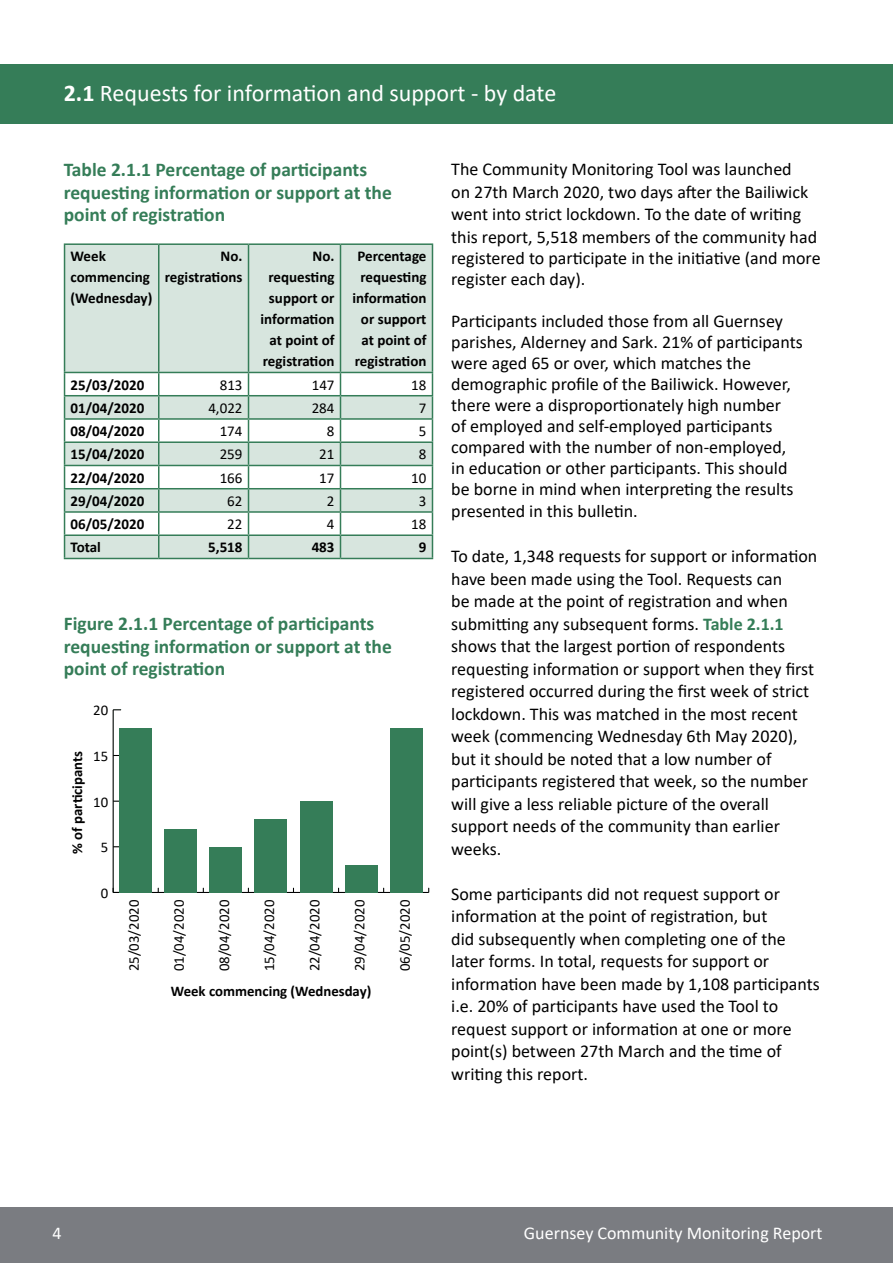
<style>
.page{position:relative;width:893px;height:1263px;background:#fff}
.page>*{position:absolute;margin:0;border:0;box-sizing:border-box;transform-origin:0 0}
.t1{font:24px "Calibri";color:#fff}
.t2{font:700 19.5px/22.5px "Calibri";color:#357d58}
.t3{font:18px/22.5px "Calibri";color:#000}
.t4{font:18px "Calibri";color:#fff}
.t5{font:700 15px/21px "Calibri";color:#000;text-align:right}
.t6{font:15px "Calibri";color:#000}
.t7{font:14.85px "Calibri";color:#000}
.t8{font:700 14.85px "Calibri";color:#000}
.s1{font-weight:700}
.s2{font-weight:700;color:#357d58}
</style>
<div class="page">
<div style="left:0;top:1208px;width:893px;height:55px;background:#7a7c81"></div>
<div style="left:0;top:64px;width:893px;height:59px;background:#357d58"></div>
<svg style="left:65px;top:245px;width:367px;height:313px;background:#d1e1d9"></svg>
<svg style="left:65px;top:373px;width:367px;height:161px"></svg>
<hr style="left:64px;top:243px;width:95px;height:2px;background:#357d58">
<hr style="left:64px;top:245px;width:1px;height:127px;background:#357d58">
<hr style="left:159px;top:243px;width:89px;height:2px;background:#357d58">
<hr style="left:158px;top:245px;width:1px;height:127px;background:#357d58">
<hr style="left:248px;top:243px;width:92px;height:2px;background:#357d58">
<hr style="left:248px;top:245px;width:1px;height:127px;background:#357d58">
<hr style="left:340px;top:243px;width:93px;height:2px;background:#357d58">
<hr style="left:340px;top:245px;width:1px;height:127px;background:#357d58">
<hr style="left:432px;top:245px;width:1px;height:127px;background:#357d58">
<hr style="left:64px;top:372px;width:95px;height:1px;background:#357d58">
<hr style="left:159px;top:372px;width:89px;height:1px;background:#357d58">
<hr style="left:248px;top:372px;width:92px;height:1px;background:#357d58">
<hr style="left:340px;top:372px;width:93px;height:1px;background:#357d58">
<hr style="left:64px;top:395px;width:95px;height:1px;background:#357d58">
<hr style="left:159px;top:395px;width:89px;height:1px;background:#357d58">
<hr style="left:248px;top:395px;width:92px;height:1px;background:#357d58">
<hr style="left:340px;top:395px;width:93px;height:1px;background:#357d58">
<hr style="left:64px;top:418px;width:95px;height:2px;background:#357d58">
<hr style="left:159px;top:418px;width:89px;height:2px;background:#357d58">
<hr style="left:248px;top:418px;width:92px;height:2px;background:#357d58">
<hr style="left:340px;top:418px;width:93px;height:2px;background:#357d58">
<hr style="left:64px;top:441px;width:95px;height:2px;background:#357d58">
<hr style="left:159px;top:441px;width:89px;height:2px;background:#357d58">
<hr style="left:248px;top:441px;width:92px;height:2px;background:#357d58">
<hr style="left:340px;top:441px;width:93px;height:2px;background:#357d58">
<hr style="left:64px;top:465px;width:95px;height:1px;background:#357d58">
<hr style="left:159px;top:465px;width:89px;height:1px;background:#357d58">
<hr style="left:248px;top:465px;width:92px;height:1px;background:#357d58">
<hr style="left:340px;top:465px;width:93px;height:1px;background:#357d58">
<hr style="left:64px;top:488px;width:95px;height:1px;background:#357d58">
<hr style="left:159px;top:488px;width:89px;height:1px;background:#357d58">
<hr style="left:248px;top:488px;width:92px;height:1px;background:#357d58">
<hr style="left:340px;top:488px;width:93px;height:1px;background:#357d58">
<hr style="left:64px;top:511px;width:95px;height:2px;background:#357d58">
<hr style="left:159px;top:511px;width:89px;height:2px;background:#357d58">
<hr style="left:248px;top:511px;width:92px;height:2px;background:#357d58">
<hr style="left:340px;top:511px;width:93px;height:2px;background:#357d58">
<hr style="left:64px;top:534px;width:95px;height:2px;background:#357d58">
<svg style="left:64px;top:373px;width:1px;height:185px"></svg>
<hr style="left:159px;top:534px;width:89px;height:2px;background:#357d58">
<svg style="left:158px;top:373px;width:1px;height:185px"></svg>
<hr style="left:248px;top:534px;width:92px;height:2px;background:#357d58">
<svg style="left:248px;top:373px;width:1px;height:185px"></svg>
<hr style="left:340px;top:534px;width:93px;height:2px;background:#357d58">
<svg style="left:340px;top:373px;width:1px;height:185px"></svg>
<svg style="left:432px;top:373px;width:1px;height:185px"></svg>
<hr style="left:64px;top:558px;width:95px;height:1px;background:#357d58">
<hr style="left:159px;top:558px;width:89px;height:1px;background:#357d58">
<hr style="left:248px;top:558px;width:92px;height:1px;background:#357d58">
<hr style="left:340px;top:558px;width:93px;height:1px;background:#357d58">
<hr style="left:113px;top:892px;width:316px;height:1px;background:#000">
<hr style="left:113px;top:710px;width:1px;height:182px;background:#000">
<div style="left:119px;top:728px;width:33px;height:164px;background:#357d58"></div>
<div style="left:165px;top:828px;width:32px;height:64px;background:#357d58"></div>
<div style="left:210px;top:847px;width:32px;height:45px;background:#357d58"></div>
<div style="left:255px;top:819px;width:32px;height:73px;background:#357d58"></div>
<div style="left:300px;top:801px;width:32px;height:91px;background:#357d58"></div>
<div style="left:345px;top:865px;width:32px;height:27px;background:#357d58"></div>
<div style="left:390px;top:728px;width:32px;height:164px;background:#357d58"></div>
<h1 class="t1" style="left:64px;top:76px;width:494px"><span class="s1">2.1</span> Requests for information and support - by date</h1>
<p class="t2" style="left:64px;top:158px;width:330px">Table 2.1.1 Percentage of participants requesting information or support at the point of registration</p>
<p class="t5" style="left:71px;top:246px;width:83px;text-align:left">Week commencing (Wednesday)</p>
<p class="t5" style="left:165px;top:246px;width:79px">No. registrations</p>
<p class="t5" style="left:261px;top:246px;width:75px">No. requesting support or information at point of registration</p>
<p class="t5" style="left:353px;top:246px;width:75px;text-align:center">Percentage requesting information or support at point of registration</p>
<p class="t5" style="left:71px;top:374px;width:75px">25/03/2020</p>
<p class="t6" style="left:220px;top:374px;width:24px">813</p>
<p class="t6" style="left:312px;top:374px;width:24px">147</p>
<p class="t6" style="left:411px;top:374px;width:17px">18</p>
<p class="t5" style="left:71px;top:397px;width:75px">01/04/2020</p>
<p class="t6" style="left:208px;top:398px;width:36px">4,022</p>
<p class="t6" style="left:312px;top:398px;width:24px">284</p>
<p class="t6" style="left:419px;top:398px;width:9px">7</p>
<p class="t5" style="left:71px;top:421px;width:75px">08/04/2020</p>
<p class="t6" style="left:220px;top:421px;width:24px">174</p>
<p class="t6" style="left:327px;top:421px;width:9px">8</p>
<p class="t6" style="left:419px;top:421px;width:9px">5</p>
<p class="t5" style="left:71px;top:444px;width:75px">15/04/2020</p>
<p class="t6" style="left:220px;top:444px;width:24px">259</p>
<p class="t6" style="left:319px;top:444px;width:17px">21</p>
<p class="t6" style="left:419px;top:444px;width:9px">8</p>
<p class="t5" style="left:71px;top:467px;width:75px">22/04/2020</p>
<p class="t6" style="left:220px;top:467px;width:24px">166</p>
<p class="t6" style="left:319px;top:467px;width:17px">17</p>
<p class="t6" style="left:411px;top:467px;width:17px">10</p>
<p class="t5" style="left:71px;top:490px;width:75px">29/04/2020</p>
<p class="t6" style="left:227px;top:491px;width:17px">62</p>
<p class="t6" style="left:327px;top:491px;width:9px">2</p>
<p class="t6" style="left:419px;top:491px;width:9px">3</p>
<p class="t5" style="left:71px;top:514px;width:75px">06/05/2020</p>
<p class="t6" style="left:227px;top:514px;width:17px">22</p>
<p class="t6" style="left:327px;top:514px;width:9px">4</p>
<p class="t6" style="left:411px;top:514px;width:17px">18</p>
<p class="t5" style="left:71px;top:537px;width:32px">Total</p>
<p class="t5" style="left:208px;top:537px;width:36px">5,518</p>
<p class="t5" style="left:312px;top:537px;width:24px">483</p>
<p class="t5" style="left:419px;top:537px;width:9px">9</p>
<p class="t2" style="left:64px;top:612px;width:330px">Figure 2.1.1 Percentage of participants requesting information or support at the point of registration</p>
<p class="t7" style="left:93px;top:700px;width:16px">20</p>
<p class="t8" style="left:67px;top:854px;width:105px;rotate:-90deg">% of par cipants</p>
<p class="t7" style="left:93px;top:746px;width:16px">15</p>
<p class="t7" style="left:93px;top:791px;width:16px">10</p>
<p class="t7" style="left:101px;top:837px;width:9px">5</p>
<p class="t7" style="left:101px;top:883px;width:9px">0</p>
<p class="t7" style="left:123px;top:971px;width:73px;rotate:-90deg">25/03/2020</p>
<p class="t7" style="left:169px;top:971px;width:73px;rotate:-90deg">01/04/2020</p>
<p class="t7" style="left:214px;top:971px;width:73px;rotate:-90deg">08/04/2020</p>
<p class="t7" style="left:259px;top:971px;width:73px;rotate:-90deg">15/04/2020</p>
<p class="t7" style="left:304px;top:971px;width:73px;rotate:-90deg">22/04/2020</p>
<p class="t7" style="left:349px;top:971px;width:73px;rotate:-90deg">29/04/2020</p>
<p class="t7" style="left:395px;top:971px;width:73px;rotate:-90deg">06/05/2020</p>
<p class="t8" style="left:171px;top:980px;width:202px">Week commencing (Wednesday)</p>
<p class="t3" style="left:451px;top:158px;width:371px;line-height:21.9px">The Community Monitoring Tool was launched<br>on 27th March 2020, two days after the Bailiwick went into strict lockdown. To the date of writing this report, 5,518 members of the community had registered to participate in the initiative (and more register each day).</p>
<p class="t3" style="left:451px;top:310px;width:353px;line-height:21.1px">Participants included those from all Guernsey parishes, Alderney and Sark. 21% of participants were aged 65 or over, which matches the demographic profile of the Bailiwick. However, there were a disproportionately high number<br>of employed and self-employed participants compared with the number of non-employed, in education or other participants. This should be borne in mind when interpreting the results presented in this bulletin.</p>
<p class="t3" style="left:451px;top:544px;width:368px">To date, 1,348 requests for support or information have been made using the Tool. Requests can<br>be made at the point of registration and when submitting any subsequent forms. <span class="s2">Table 2.1.1 </span>shows that the largest portion of respondents requesting information or support when they first registered occurred during the first week of strict lockdown. This was matched in the most recent week (commencing Wednesday 6th May 2020), but it should be noted that a low number of participants registered that week, so the number will give a less reliable picture of the overall support needs of the community than earlier weeks.</p>
<p class="t3" style="left:451px;top:882px;width:370px">Some participants did not request support or information at the point of registration, but<br>did subsequently when completing one of the later forms. In total, requests for support or information have been made by 1,108 participants i.e. 20% of participants have used the Tool to request support or information at one or more point(s) between 27th March and the time of writing this report.</p>
<p class="t4" style="left:52px;top:1220px;width:11px">4</p>
<p class="t4" style="left:524px;top:1220px;width:300px">Guernsey Community Monitoring Report</p>
</div>
